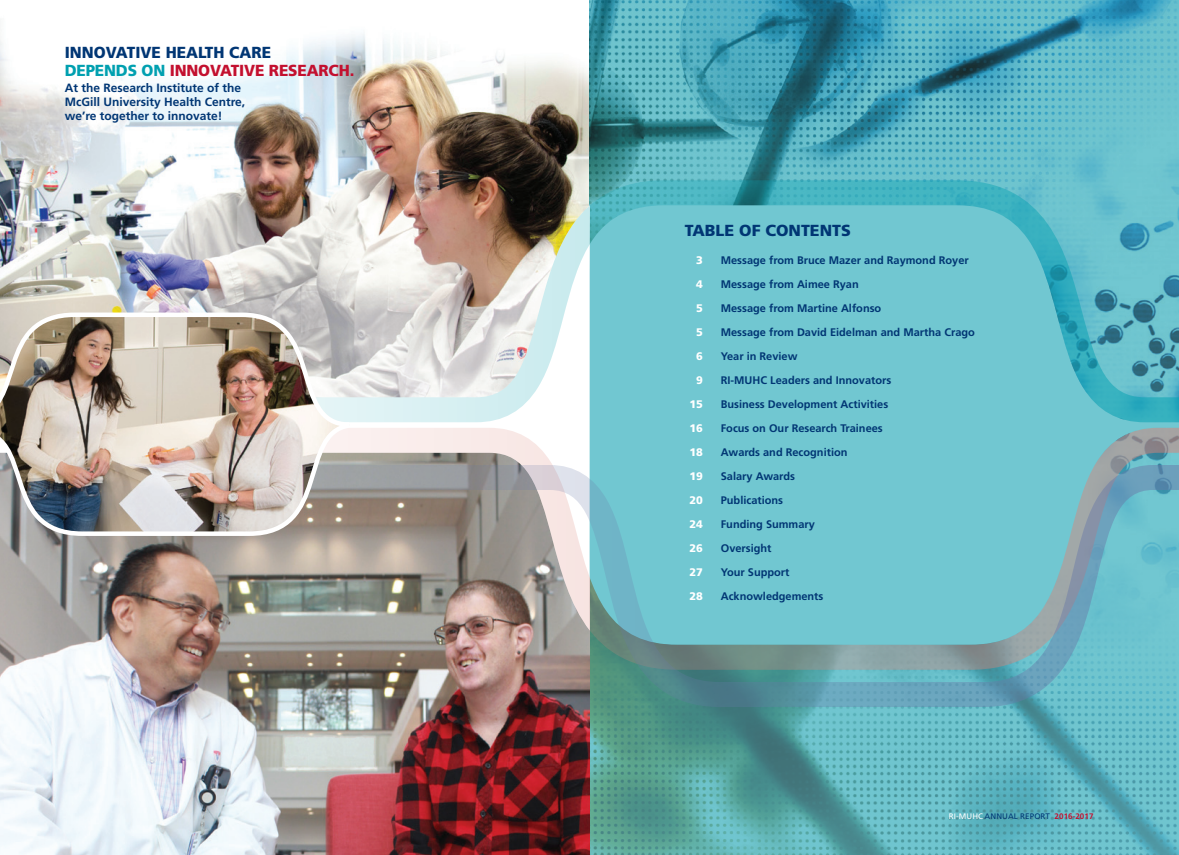
<style>
.page{position:relative;width:1179px;height:855px;background:#fff}
.page>*{position:absolute;margin:0;border:0;box-sizing:border-box;transform-origin:0 0}
.Large_Titles{font:900 16px/18px "Frutiger";letter-spacing:-.01em;color:#013674;scale:.96 1}
.Large_Titles-2{font:900 16px "Frutiger";letter-spacing:-.01em;color:#013674}
.Titles_Frutiger{font:700 12px/14px "Frutiger";color:#013674}
.ToC_Titles{font:700 11px "Frutiger";color:#013674}
.ToC_Titles-2{font:900 11px "Frutiger";color:#fff}
.t1{font:8px "Frutiger";letter-spacing:.01em;color:#013674}
.s1{color:#00a0b0}
.s2{color:#c3102f}
.s3{color:#fff}
.s4{font-weight:700;color:#c3102f}
</style>
<div class="page">
<img style="left:0;top:0;width:590px;height:180px">
<img style="left:590px;top:0;width:589px;height:855px">
<img style="left:0;top:707px;width:590px;height:148px">
<svg style="left:354px;top:428px;width:825px;height:37px;background:#94c9cf"></svg>
<img style="left:0;top:180px;width:1179px;height:242px">
<div style="left:1004px;top:303px;width:37px;height:104px;background:#71c7d1"></div>
<div style="left:615px;top:303px;width:37px;height:70px;background:#71c7d1"></div>
<div style="left:969px;top:303px;width:37px;height:70px;background:#71c7d1"></div>
<img style="left:579px;top:303px;width:37px;height:35px">
<div style="left:650px;top:303px;width:321px;height:35px;background:#71c7d1"></div>
<img style="left:0;top:465px;width:1179px;height:242px">
<img style="left:0;top:310px;width:354px;height:228px">
<p class="Large_Titles" style="left:65px;top:43px;width:303px">INNOVATIVE HEALTH CARE<br><span class="s1">DEPENDS ON</span> <span class="s2">INNOVATIVE RESEARCH.</span></p>
<p class="Titles_Frutiger" style="left:65px;top:80px;width:182px">At the Research Institute of the<br>McGill University Health Centre, we’re together to innovate!</p>
<p class="Large_Titles-2" style="left:685px;top:221px;width:167px">TABLE OF CONTENTS</p>
<p class="ToC_Titles-2" style="left:696px;top:254px;width:8px">3</p>
<p class="ToC_Titles" style="left:721px;top:254px;width:249px">Message from Bruce Mazer and Raymond Royer</p>
<p class="ToC_Titles-2" style="left:696px;top:278px;width:8px">4</p>
<p class="ToC_Titles" style="left:721px;top:278px;width:139px">Message from Aimee Ryan</p>
<p class="ToC_Titles-2" style="left:696px;top:302px;width:8px">5</p>
<p class="ToC_Titles" style="left:721px;top:302px;width:162px">Message from Martine Alfonso</p>
<p class="ToC_Titles-2" style="left:696px;top:326px;width:8px">5</p>
<p class="ToC_Titles" style="left:721px;top:326px;width:256px">Message from David Eidelman and Martha Crago</p>
<p class="ToC_Titles-2" style="left:696px;top:350px;width:8px">6</p>
<p class="ToC_Titles" style="left:721px;top:350px;width:78px">Year in Review</p>
<p class="ToC_Titles-2" style="left:696px;top:374px;width:8px">9</p>
<p class="ToC_Titles" style="left:721px;top:374px;width:172px">RI-MUHC Leaders and Innovators</p>
<p class="ToC_Titles-2" style="left:689px;top:398px;width:15px">15</p>
<p class="ToC_Titles" style="left:721px;top:398px;width:169px">Business Development Activities</p>
<p class="ToC_Titles-2" style="left:689px;top:422px;width:15px">16</p>
<p class="ToC_Titles" style="left:721px;top:422px;width:163px">Focus on Our Research Trainees</p>
<p class="ToC_Titles-2" style="left:689px;top:446px;width:15px">18</p>
<p class="ToC_Titles" style="left:721px;top:446px;width:128px">Awards and Recognition</p>
<p class="ToC_Titles-2" style="left:689px;top:470px;width:15px">19</p>
<p class="ToC_Titles" style="left:721px;top:470px;width:76px">Salary Awards</p>
<p class="ToC_Titles-2" style="left:689px;top:494px;width:15px">20</p>
<p class="ToC_Titles" style="left:721px;top:494px;width:64px">Publications</p>
<p class="ToC_Titles-2" style="left:689px;top:518px;width:15px">24</p>
<p class="ToC_Titles" style="left:721px;top:518px;width:96px">Funding Summary</p>
<p class="ToC_Titles-2" style="left:689px;top:542px;width:15px">26</p>
<p class="ToC_Titles" style="left:721px;top:542px;width:52px">Oversight</p>
<p class="ToC_Titles-2" style="left:689px;top:566px;width:15px">27</p>
<p class="ToC_Titles" style="left:721px;top:566px;width:70px">Your Support</p>
<p class="ToC_Titles-2" style="left:689px;top:590px;width:15px">28</p>
<p class="ToC_Titles" style="left:721px;top:590px;width:104px">Acknowledgements</p>
<p class="t1" style="left:949px;top:811px;width:146px"><span class="s3">RI-MUHC</span> ANNUAL REPORT <span class="s4">2016-2017</span></p>
</div>
